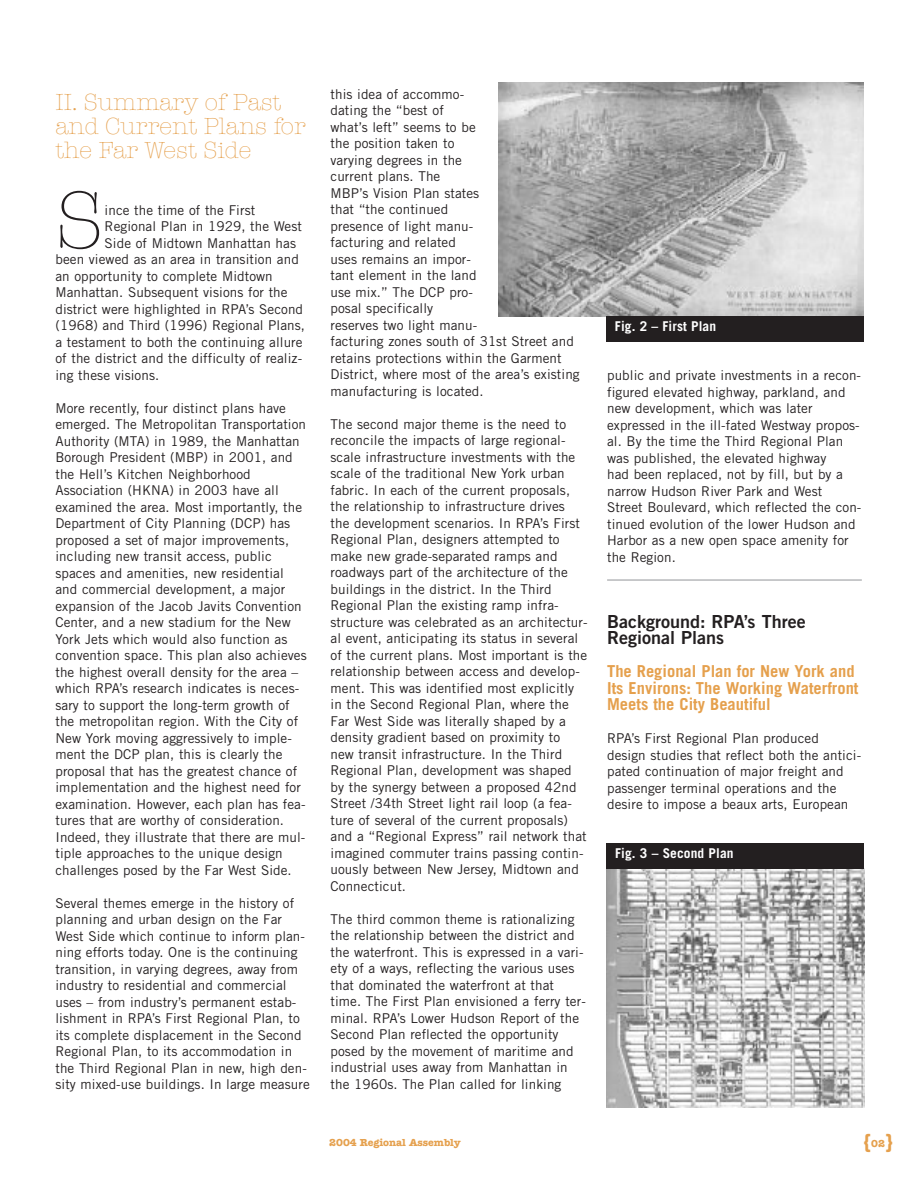
<style>
.page{position:relative;width:918px;height:1188px;background:#fff}
.page>*{position:absolute;margin:0;border:0;box-sizing:border-box;transform-origin:0 0}
.t1{font:300 82.8px "American Typewriter";color:#231f20}
.t2{font:300 24px/24px "American Typewriter";color:#e5a04d}
.t3{font:700 21px "American Typewriter";color:#e5a04d}
.t4{font:18px/16.5px "Trade Gothic Bold Two";color:#231f20}
.t5{font:700 16.5px/16.5px "Trade Gothic";color:#e5a04d}
.t6{font:13.5px/16.5px "Trade Gothic";letter-spacing:.005em;color:#231f20}
.t7{font:700 13.5px "Trade Gothic";letter-spacing:.005em;color:#fff}
.t8{font:700 10.5px "American Typewriter";color:#e5a04d}
.s1{font-size:10.5px}
</style>
<div class="page">
<hr style="left:607px;top:580px;width:255px;height:1px;background:#939598">
<img style="left:498px;top:82px;width:366px;height:234px">
<img style="left:606px;top:869px;width:258px;height:238px">
<div style="left:606px;top:844px;width:258px;height:25px;background:#231f20"></div>
<div style="left:606px;top:316px;width:258px;height:26px;background:#231f20"></div>
<h2 class="t2" style="left:55px;top:92px;width:252px">II. Summary of Past and Current Plans for the Far West Side</h2>
<h1 class="t1" style="left:55px;top:190px;width:50px">S</h1>
<p class="t6" style="left:105px;top:203px;width:152px">ince the time of the First</p>
<p class="t6" style="left:105px;top:219px;width:199px">Regional Plan in 1929, the West</p>
<p class="t6" style="left:105px;top:236px;width:193px">Side of Midtown Manhattan has</p>
<p class="t6" style="left:55px;top:252px;width:245px">been viewed as an area in transition and</p>
<p class="t6" style="left:55px;top:269px;width:219px">an opportunity to complete Midtown</p>
<p class="t6" style="left:55px;top:285px;width:234px">Manhattan. Subsequent visions for the</p>
<p class="t6" style="left:55px;top:302px;width:249px">district were highlighted in RPA’s Second</p>
<p class="t6" style="left:55px;top:318px;width:251px">(1968) and Third (1996) Regional Plans,</p>
<p class="t6" style="left:55px;top:335px;width:249px">a testament to both the continuing allure</p>
<p class="t6" style="left:55px;top:351px;width:248px">of the district and the difficulty of realiz-</p>
<p class="t6" style="left:55px;top:368px;width:105px">ing these visions.</p>
<p class="t6" style="left:55px;top:401px;width:253px">More recently, four distinct plans have emerged. The Metropolitan Transportation Authority (MTA) in 1989, the Manhattan Borough President (MBP) in 2001, and the Hell’s Kitchen Neighborhood Association (HKNA) in 2003 have all examined the area. Most importantly, the Department of City Planning (DCP) has proposed a set of major improvements, including new transit access, public spaces and amenities, new residential and commercial development, a major expansion of the Jacob Javits Convention Center, and a new stadium for the New York Jets which would also function as convention space. This plan also achieves the highest overall density for the area – which RPA’s research indicates is neces&shy;sary to support the long-term growth of the metropolitan region. With the City of New York moving aggressively to imple&shy;ment the DCP plan, this is clearly the proposal that has the greatest chance of implementation and the highest need for examination. However, each plan has fea&shy;tures that are worthy of consideration.<br>Indeed, they illustrate that there are mul&shy;tiple approaches to the unique design challenges posed by the Far West Side.</p>
<p class="t6" style="left:55px;top:896px;width:256px">Several themes emerge in the history of planning and urban design on the Far West Side which continue to inform plan&shy;ning efforts today. One is the continuing transition, in varying degrees, away from industry to residential and commercial uses – from industry’s permanent estab&shy;lishment in RPA’s First Regional Plan, to its complete displacement in the Second Regional Plan, to its accommodation in the Third Regional Plan in new, high den&shy;sity mixed-use buildings. In large measure</p>
<p class="t6" style="left:331px;top:87px;width:251px">this idea of accommo-<br>dating the “best of<br>what’s left” seems to be<br>the position taken to<br>varying degrees in the<br>current plans. The<br>MBP’s Vision Plan states<br>that “the continued<br>presence of light manu-<br>facturing and related<br>uses remains an impor-<br>tant element in the land<br>use mix.” The DCP pro-<br>posal specifically<br>reserves two light manu-<br>facturing zones south of 31st Street and retains protections within the Garment<br>District, where most of the area’s existing manufacturing is located.</p>
<p class="t6" style="left:331px;top:417px;width:259px">The second major theme is the need to reconcile the impacts of large regional&shy;scale infrastructure investments with the scale of the traditional New York urban fabric. In each of the current proposals, the relationship to infrastructure drives<br>the development scenarios. In RPA’s First Regional Plan, designers attempted to make new grade-separated ramps and roadways part of the architecture of the buildings in the district. In the Third Regional Plan the existing ramp infra&shy;structure was celebrated as an architectur&shy;al event, anticipating its status in several of the current plans. Most important is the relationship between access and develop&shy;ment. This was identified most explicitly in the Second Regional Plan, where the Far West Side was literally shaped by a density gradient based on proximity to<br>new transit infrastructure. In the Third Regional Plan, development was shaped by the synergy between a proposed 42nd Street /34th Street light rail loop (a fea&shy;ture of several of the current proposals) and a “Regional Express” rail network that imagined commuter trains passing contin&shy;uously between New Jersey, Midtown and Connecticut.</p>
<p class="t6" style="left:331px;top:912px;width:257px">The third common theme is rationalizing the relationship between the district and the waterfront. This is expressed in a vari&shy;ety of a ways, reflecting the various uses that dominated the waterfront at that time. The First Plan envisioned a ferry ter&shy;minal. RPA’s Lower Hudson Report of the Second Plan reflected the opportunity posed by the movement of maritime and industrial uses away from Manhattan in the 1960s. The Plan called for linking</p>
<p class="t7" style="left:615px;top:321px;width:103px">Fig. 2 – First Plan</p>
<p class="t6" style="left:607px;top:368px;width:256px">public and private investments in a recon&shy;figured elevated highway, parkland, and new development, which was later expressed in the ill-fated Westway propos&shy;al. By the time the Third Regional Plan was published, the elevated highway<br>had been replaced, not by fill, but by a narrow Hudson River Park and West<br>Street Boulevard, which reflected the con&shy;tinued evolution of the lower Hudson and Harbor as a new open space amenity for the Region.</p>
<h3 class="t4" style="left:607px;top:615px;width:200px">Background: RPA’s Three<br>Regional Plans</h3>
<p class="t5" style="left:607px;top:665px;width:253px">The Regional Plan for New York and<br>Its Environs: The Working Waterfront<br>Meets the City Beautiful</p>
<p class="t6" style="left:607px;top:731px;width:256px">RPA’s First Regional Plan produced<br>design studies that reflect both the antici&shy;pated continuation of major freight and passenger terminal operations and the desire to impose a beaux arts, European</p>
<p class="t7" style="left:615px;top:848px;width:120px">Fig. 3 – Second Plan</p>
<p class="t8" style="left:329px;top:1138px;width:133px">2004 Regional Assembly</p>
<h3 class="t3" style="left:862px;top:1134px;width:34px">{ }<span class="s1">0 2</span></h3>
</div>
